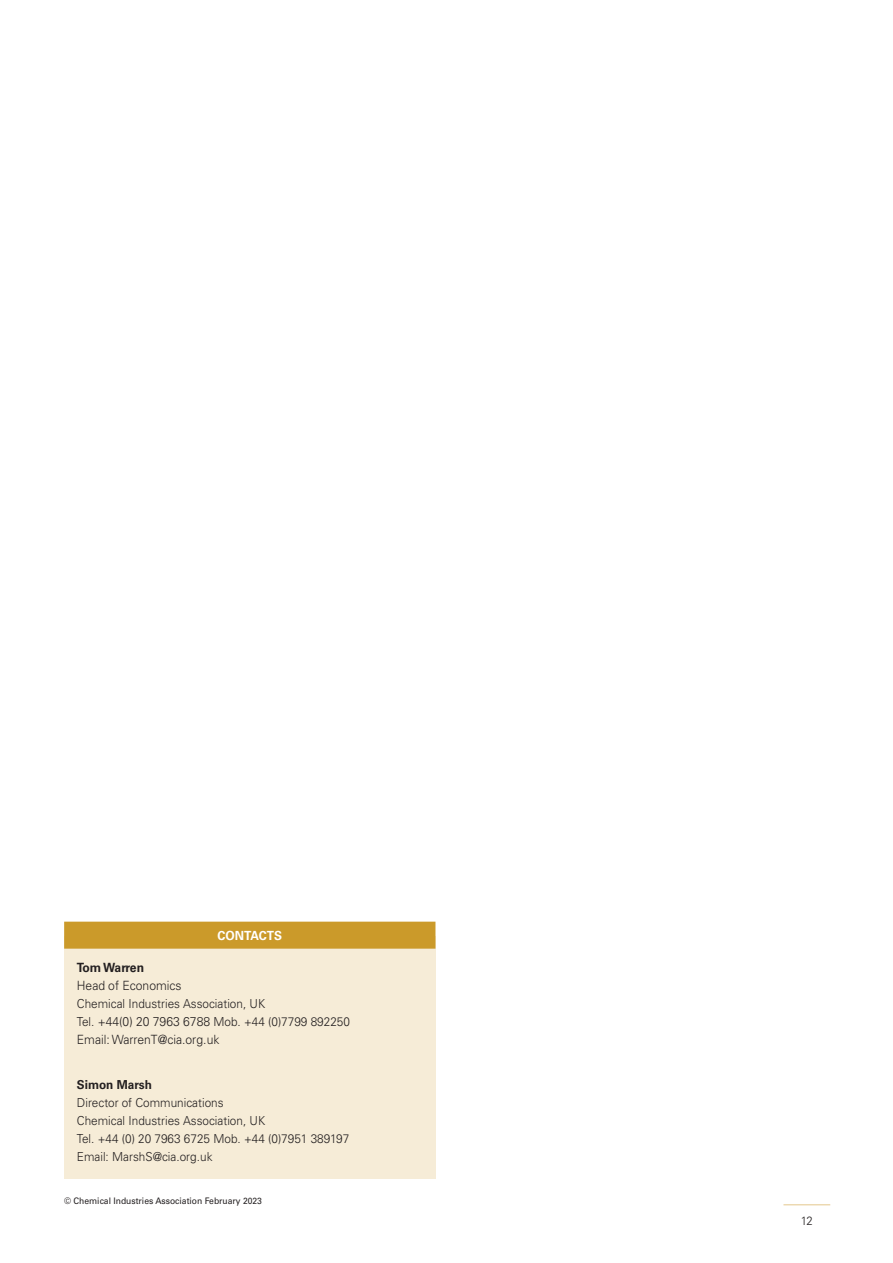
<style>
.page{position:relative;width:893px;height:1263px;background:#fff}
.page>*{position:absolute;margin:0;border:0;box-sizing:border-box;transform-origin:0 0}
.t1{font:300 12.75px "Univers LT Pro 45";color:#231f20;scale:.95 1}
.t2{font:700 12.75px "Univers LT Pro 65";letter-spacing:-.03em;color:#231f20;scale:.95 1}
.t3{font:700 12.6px "Univers LT Pro 65";color:#fff;scale:.95 1}
.t4{font:300 12.3px/18px "Univers LT Pro 45";color:#231f20;scale:.95 1}
.t5{font:700 12.3px "Univers LT Pro 65";color:#231f20;scale:.95 1}
.t6{font:300 12px "Univers LT Std";color:#231f20;scale:.95 1}
.t7{font:9px "Univers LT Pro 55 Roman";color:#231f20;scale:.95 1}
.s1{font-size:12.75px}
</style>
<div class="page">
<hr style="left:783px;top:1204px;width:47px;height:1px;background:#e4c78c">
<div style="left:64px;top:937px;width:371px;height:242px;background:#f6ecd7"></div>
<div style="left:64px;top:922px;width:371px;height:27px;background:#cb9a2a"></div>
<p class="t3" style="left:218px;top:927px;width:69px">CONTACTS</p>
<p class="t2" style="left:77px;top:959px;width:72px">Tom Warren</p>
<p class="t1" style="left:77px;top:977px;width:112px">Head of Economics</p>
<p class="t4" style="left:77px;top:994px;width:289px">Chemical Industries Association, UK<br>Tel. <span class="s1">+44(0) 20 7963 6788</span> Mob. +44 (0)7799 892250</p>
<p class="t1" style="left:77px;top:1031px;width:152px">Email: WarrenT@cia.org.uk</p>
<p class="t5" style="left:77px;top:1076px;width:81px">Simon Marsh</p>
<p class="t4" style="left:77px;top:1093px;width:288px">Director of Communications<br>Chemical Industries Association, UK<br>Tel. +44 (0) 20 7963 6725 Mob. +44 (0)7951 389197<br>Email: MarshS@cia.org.uk</p>
<p class="t7" style="left:64px;top:1194px;width:210px">© Chemical Industries Association February 2023</p>
<p class="t6" style="left:801px;top:1214px;width:14px">12</p>
</div>
